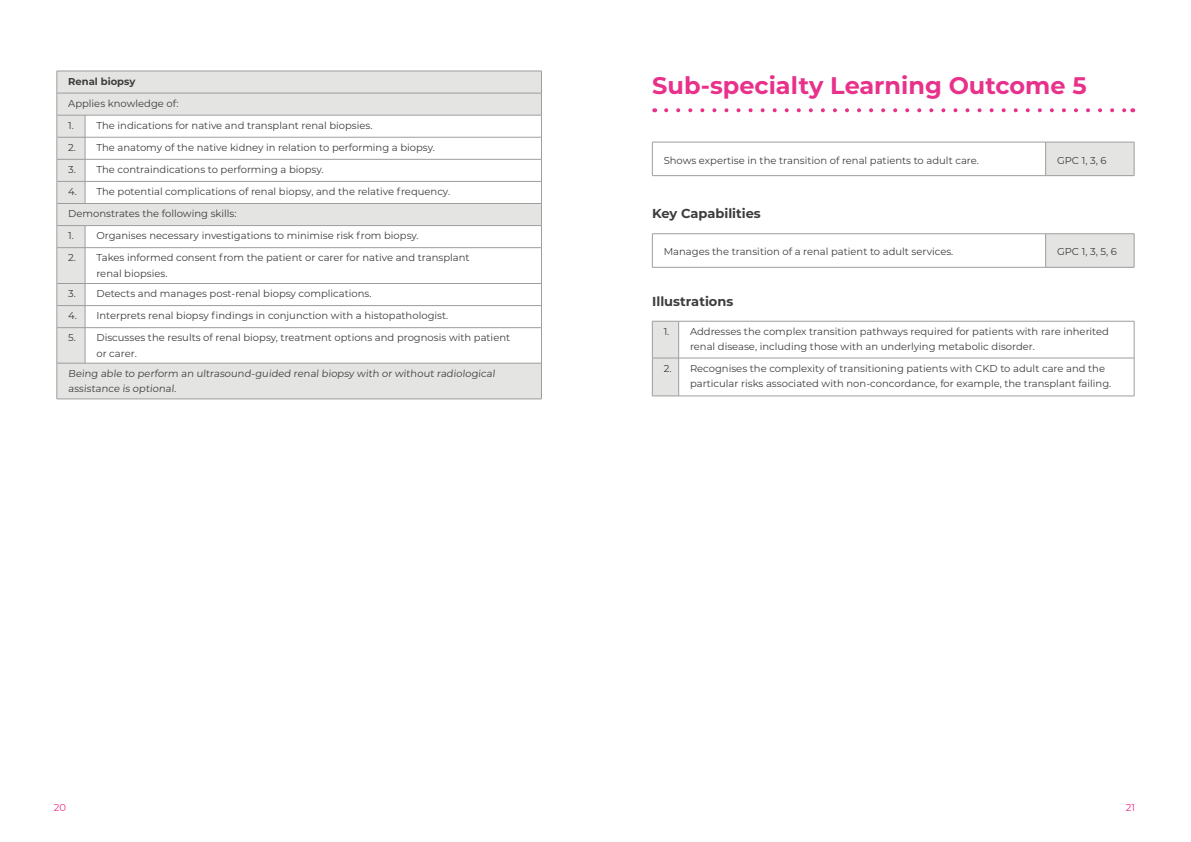
<style>
.page{position:relative;width:1191px;height:842px;background:#fff}
.page>*{position:absolute;margin:0;border:0;box-sizing:border-box;transform-origin:0 0}
.t1{font:700 24px "Montserrat";color:#e8318a}
.t2{font:700 13px "Montserrat";color:#3d3d3c}
.t3{font:10px/15.5px "Montserrat";color:#3d3d3c}
.t4{font:700 10px "Montserrat";color:#3d3d3c}
.t5{font:10px "Montserrat";color:#e8318a}
</style>
<div class="page">
<svg style="left:58px;top:72px;width:483px;height:327px"></svg>
<hr style="left:85px;top:71px;width:456px;height:1px;background:#9d9d9d">
<hr style="left:85px;top:93px;width:456px;height:1px;background:#9d9d9d">
<hr style="left:85px;top:115px;width:456px;height:1px;background:#9d9d9d">
<hr style="left:85px;top:137px;width:456px;height:1px;background:#9d9d9d">
<hr style="left:85px;top:159px;width:456px;height:1px;background:#9d9d9d">
<hr style="left:85px;top:181px;width:456px;height:1px;background:#9d9d9d">
<hr style="left:85px;top:203px;width:456px;height:1px;background:#9d9d9d">
<hr style="left:85px;top:225px;width:456px;height:1px;background:#9d9d9d">
<svg style="left:541px;top:71px;width:1px;height:177px"></svg>
<svg style="left:57px;top:71px;width:29px;height:177px;background:#dededd"></svg>
<hr style="left:57px;top:248px;width:1px;height:35px;background:#9d9d9d">
<hr style="left:85px;top:247px;width:456px;height:1px;background:#9d9d9d">
<hr style="left:85px;top:248px;width:1px;height:35px;background:#9d9d9d">
<hr style="left:541px;top:248px;width:1px;height:35px;background:#9d9d9d">
<hr style="left:85px;top:283px;width:456px;height:1px;background:#9d9d9d">
<hr style="left:85px;top:305px;width:456px;height:1px;background:#9d9d9d">
<svg style="left:541px;top:284px;width:1px;height:43px"></svg>
<svg style="left:57px;top:283px;width:29px;height:45px"></svg>
<hr style="left:57px;top:328px;width:1px;height:35px;background:#9d9d9d">
<hr style="left:85px;top:327px;width:456px;height:1px;background:#9d9d9d">
<hr style="left:85px;top:328px;width:1px;height:35px;background:#9d9d9d">
<hr style="left:541px;top:328px;width:1px;height:35px;background:#9d9d9d">
<svg style="left:58px;top:363px;width:27px;height:1px"></svg>
<hr style="left:57px;top:363px;width:1px;height:36px;background:#9d9d9d">
<hr style="left:85px;top:363px;width:456px;height:1px;background:#9d9d9d">
<hr style="left:541px;top:363px;width:1px;height:36px;background:#9d9d9d">
<svg style="left:57px;top:399px;width:28px;height:1px"></svg>
<hr style="left:85px;top:399px;width:456px;height:1px;background:#9d9d9d">
<svg style="left:666px;top:108px;width:460px;height:4px"></svg>
<div style="left:1045px;top:142px;width:89px;height:34px;background:#e4e4e3"></div>
<hr style="left:652px;top:142px;width:393px;height:1px;background:#9d9d9d">
<hr style="left:652px;top:142px;width:1px;height:33px;background:#9d9d9d">
<hr style="left:1045px;top:142px;width:89px;height:1px;background:#9d9d9d">
<hr style="left:1134px;top:142px;width:1px;height:33px;background:#9d9d9d">
<hr style="left:652px;top:175px;width:393px;height:1px;background:#9d9d9d">
<hr style="left:1045px;top:175px;width:89px;height:1px;background:#9d9d9d">
<hr style="left:1045px;top:142px;width:1px;height:33px;background:#9d9d9d">
<div style="left:1045px;top:234px;width:89px;height:33px;background:#e4e4e3"></div>
<hr style="left:1045px;top:234px;width:1px;height:33px;background:#9d9d9d">
<hr style="left:652px;top:234px;width:393px;height:1px;background:#9d9d9d">
<hr style="left:652px;top:234px;width:1px;height:33px;background:#9d9d9d">
<hr style="left:1045px;top:234px;width:89px;height:1px;background:#9d9d9d">
<hr style="left:1134px;top:234px;width:1px;height:33px;background:#9d9d9d">
<hr style="left:652px;top:267px;width:393px;height:1px;background:#9d9d9d">
<hr style="left:1045px;top:267px;width:89px;height:1px;background:#9d9d9d">
<hr style="left:678px;top:321px;width:456px;height:1px;background:#9d9d9d">
<hr style="left:678px;top:321px;width:1px;height:37px;background:#9d9d9d">
<hr style="left:1134px;top:321px;width:1px;height:37px;background:#9d9d9d">
<hr style="left:678px;top:358px;width:456px;height:1px;background:#9d9d9d">
<hr style="left:678px;top:358px;width:1px;height:38px;background:#9d9d9d">
<hr style="left:1134px;top:358px;width:1px;height:38px;background:#9d9d9d">
<svg style="left:652px;top:321px;width:26px;height:76px;background:#dfdfde"></svg>
<hr style="left:678px;top:396px;width:456px;height:1px;background:#9d9d9d">
<p class="t4" style="left:68px;top:74px;width:69px">Renal biopsy</p>
<p class="t3" style="left:68px;top:95px;width:112px">Applies knowledge of:</p>
<p class="t3" style="left:68px;top:117px;width:306px">1. The indications for native and transplant renal biopsies.</p>
<p class="t3" style="left:68px;top:139px;width:368px">2. The anatomy of the native kidney in relation to performing a biopsy.</p>
<p class="t3" style="left:68px;top:161px;width:257px">3. The contraindications to performing a biopsy.</p>
<p class="t3" style="left:68px;top:183px;width:383px">4. The potential complications of renal biopsy, and the relative frequency.</p>
<p class="t3" style="left:68px;top:206px;width:170px">Demonstrates the following skills:</p>
<p class="t3" style="left:68px;top:228px;width:352px">1. Organises necessary investigations to minimise risk from biopsy.</p>
<p class="t3" style="left:96px;top:250px;width:375px;text-indent:-28px">2. Takes informed consent from the patient or carer for native and transplant renal biopsies.</p>
<p class="t3" style="left:68px;top:286px;width:305px">3. Detects and manages post-renal biopsy complications.</p>
<p class="t3" style="left:68px;top:308px;width:382px">4. Interprets renal biopsy findings in conjunction with a histopathologist.</p>
<p class="t3" style="left:96px;top:330px;width:415px;text-indent:-28px">5. Discusses the results of renal biopsy, treatment options and prognosis with patient or carer.</p>
<p class="t3" style="left:68px;top:365px;width:429px">Being able to perform an ultrasound-guided renal biopsy with or without radiological assistance is optional.</p>
<h1 class="t1" style="left:652px;top:68px;width:436px">Sub-specialty Learning Outcome 5</h1>
<p class="t3" style="left:663px;top:152px;width:317px">Shows expertise in the transition of renal patients to adult care.</p>
<p class="t3" style="left:1057px;top:152px;width:51px">GPC 1, 3, 6</p>
<h2 class="t2" style="left:652px;top:204px;width:110px">Key Capabilities</h2>
<p class="t3" style="left:663px;top:244px;width:291px">Manages the transition of a renal patient to adult services.</p>
<p class="t3" style="left:1057px;top:244px;width:61px">GPC 1, 3, 5, 6</p>
<h2 class="t2" style="left:652px;top:292px;width:83px">Illustrations</h2>
<p class="t3" style="left:690px;top:323px;width:420px;text-indent:-26px">1. Addresses the complex transition pathways required for patients with rare inherited renal disease, including those with an underlying metabolic disorder.</p>
<p class="t3" style="left:690px;top:360px;width:423px;text-indent:-26px">2. Recognises the complexity of transitioning patients with CKD to adult care and the particular risks associated with non-concordance, for example, the transplant failing.</p>
<p class="t5" style="left:54px;top:801px;width:14px">20</p>
<p class="t5" style="left:1126px;top:801px;width:11px">21</p>
</div>
